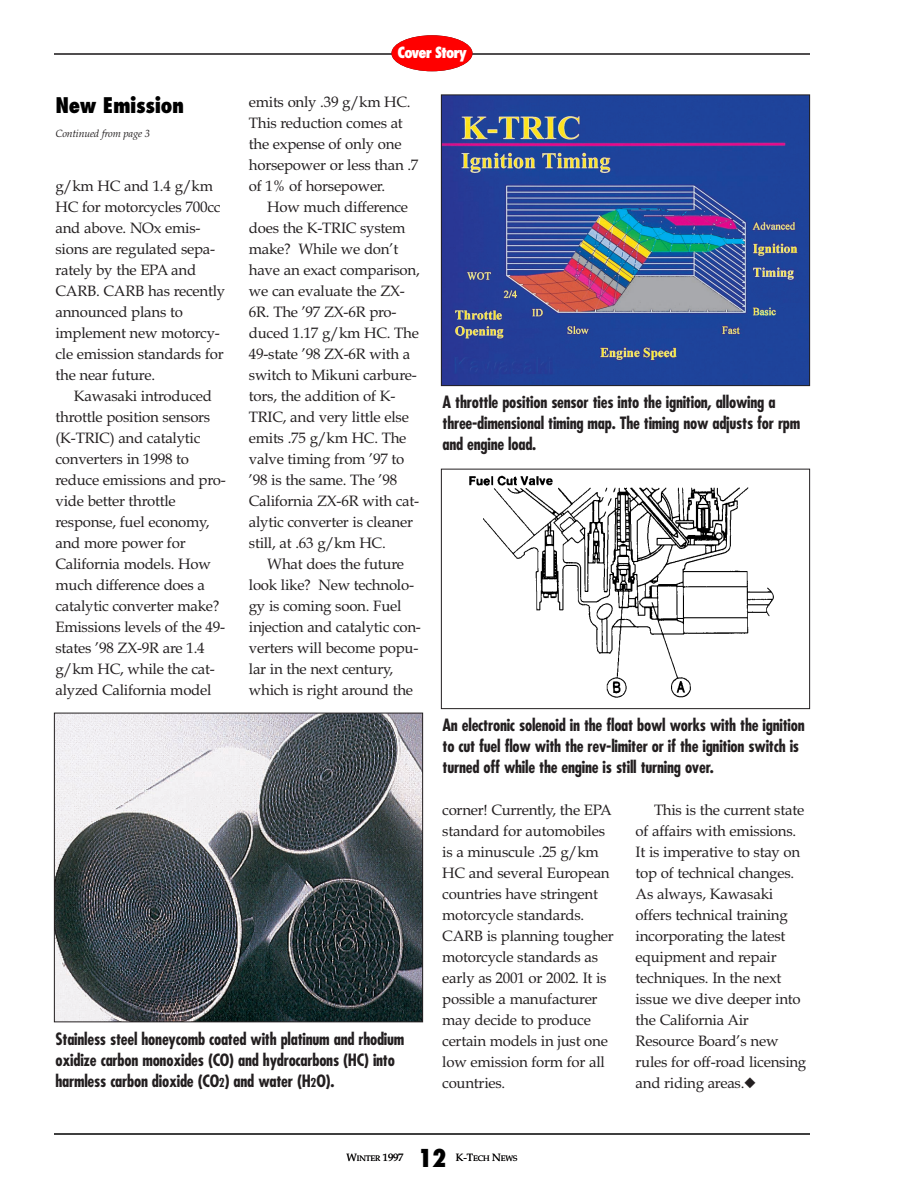
<style>
.page{position:relative;width:918px;height:1188px;background:#fff}
.page>*{position:absolute;margin:0;border:0;box-sizing:border-box;transform-origin:0 0}
.t1{font:800 condensed 24px "Futura";color:#000}
.t2{font:800 condensed 21px "Futura";letter-spacing:-.02em;color:#000}
.t3{font:700 condensed 16.5px/21px "Futura";letter-spacing:-.015em;color:#231f20}
.t4{font:15px/21px "Book Antiqua";letter-spacing:-.015em;color:#231f20}
.t5{font:800 condensed 15px "Futura";letter-spacing:-.065em;color:#fff}
.t6{font:italic 10.5px "Book Antiqua";letter-spacing:-.015em;color:#231f20}
.t7{font:10.5px "Book Antiqua";color:#000}
.t8{font:7.8px "Book Antiqua";letter-spacing:-.02em;color:#000}
.s1{font-size:12px}
.s2{font-size:10.5px}
.s3{font-size:7.8px}
</style>
<div class="page">
<hr style="left:54px;top:54px;width:756px;height:1px;background:#231f20">
<div style="left:392px;top:35px;width:80px;height:36px;background:#f00;border-radius:50%"></div>
<hr style="left:54px;top:1134px;width:756px;height:1px;background:#000">
<img style="left:443px;top:96px;width:365px;height:288px">
<div style="left:441px;top:94px;width:369px;height:292px;border:1px solid #231f20"></div>
<img style="left:56px;top:715px;width:365px;height:305px">
<div style="left:54px;top:713px;width:369px;height:309px;border:1px solid #231f20"></div>
<img style="left:469px;top:475px;width:305px;height:223px">
<div style="left:441px;top:469px;width:369px;height:240px;border:1px solid #231f20"></div>
<h2 class="t2" style="left:56px;top:96px;width:130px">New Emission</h2>
<p class="t6" style="left:56px;top:129px;width:96px">Continued from page 3</p>
<p class="t4" style="left:56px;top:177px;width:171px">g/km HC and 1.4 g/km<br>HC for motorcycles 700cc and above. NOx emis&shy;sions are regulated sepa&shy;rately by the EPA and<br>CARB. CARB has recently announced plans to implement new motorcy&shy;cle emission standards for the near future.</p>
<p class="t4" style="left:56px;top:387px;width:172px;text-indent:18px">Kawasaki introduced throttle position sensors (K-TRIC) and catalytic converters in 1998 to reduce emissions and pro&shy;vide better throttle response, fuel economy, and more power for<br>California models. How much difference does a catalytic converter make?<br>Emissions levels of the 49- states ’98 ZX-9R are 1.4 g/km HC, while the cat&shy;alyzed California model</p>
<p class="t5" style="left:397px;top:46px;width:71px">Cover Story</p>
<p class="t4" style="left:249px;top:93px;width:171px">emits only .39 g/km HC.<br>This reduction comes at the expense of only one horsepower or less than .7 of 1% of horsepower.</p>
<p class="t4" style="left:249px;top:198px;width:172px;text-indent:18px">How much difference does the K-TRIC system make? While we don’t have an exact comparison, we can evaluate the ZX-<br>6R. The ’97 ZX-6R pro&shy;duced 1.17 g/km HC. The<br>49-state ’98 ZX-6R with a switch to Mikuni carbure&shy;tors, the addition of K-<br>TRIC, and very little else emits .75 g/km HC. The valve timing from ’97 to ’98 is the same. The ’98<br>California ZX-6R with cat&shy;alytic converter is cleaner still, at .63 g/km HC.</p>
<p class="t4" style="left:249px;top:555px;width:174px;text-indent:18px">What does the future look like? New technolo&shy;gy is coming soon. Fuel injection and catalytic con&shy;verters will become popu&shy;lar in the next century, which is right around the</p>
<p class="t3" style="left:442px;top:393px;width:359px">A throttle position sensor ties into the ignition, allowing a three-dimensional timing map. The timing now adjusts for rpm and engine load.</p>
<p class="t3" style="left:442px;top:716px;width:364px">An electronic solenoid in the float bowl works with the ignition to cut fuel flow with the rev-limiter or if the ignition switch is turned off while the engine is still turning over.</p>
<p class="t3" style="left:56px;top:1029px;width:350px">Stainless steel honeycomb coated with platinum and rhodium oxidize carbon monoxides (CO) and hydrocarbons (HC) into harmless carbon dioxide (CO<span class="s1">2</span>) and water (H<span class="s1">2</span>O).</p>
<p class="t4" style="left:442px;top:801px;width:173px">corner! Currently, the EPA standard for automobiles is a minuscule .25 g/km<br>HC and several European countries have stringent motorcycle standards.<br>CARB is planning tougher motorcycle standards as early as 2001 or 2002. It is possible a manufacturer may decide to produce certain models in just one low emission form for all countries.</p>
<p class="t4" style="left:636px;top:801px;width:172px;text-indent:18px">This is the current state of affairs with emissions.<br>It is imperative to stay on top of technical changes.<br>As always, Kawasaki offers technical training incorporating the latest equipment and repair techniques. In the next issue we dive deeper into the California Air<br>Resource Board’s new rules for off-road licensing and riding areas.◆</p>
<h1 class="t1" style="left:418px;top:1148px;width:30px">12</h1>
<p class="t8" style="left:473px;top:1155px;width:46px">ECH <span class="s2">N</span>EWS</p>
<p class="t7" style="left:347px;top:1153px;width:58px">W<span class="s3">INTER</span> 1997</p>
<p class="t7" style="left:456px;top:1153px;width:19px">K-T</p>
</div>
